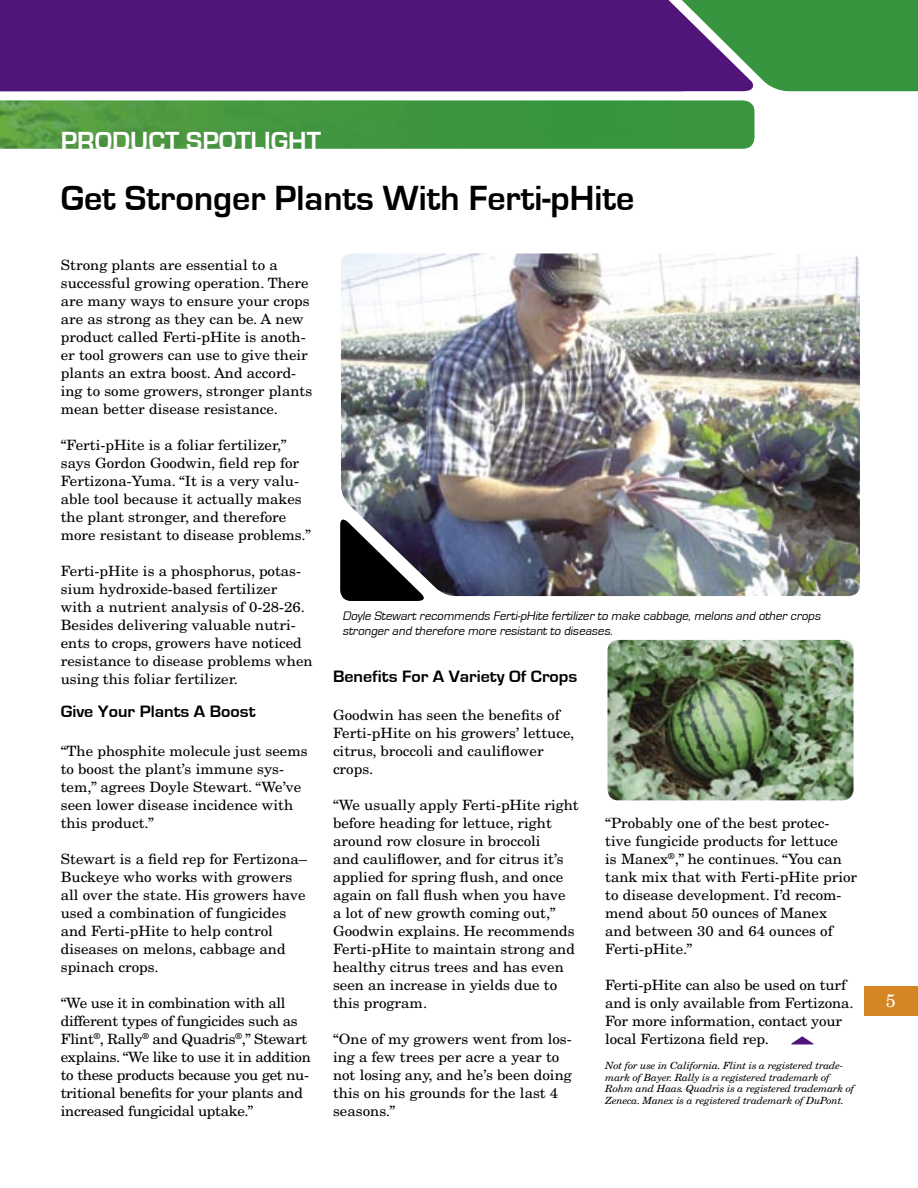
<style>
.page{position:relative;width:918px;height:1188px;background:#fff}
.page>*{position:absolute;margin:0;border:0;box-sizing:border-box;transform-origin:0 0}
.Body_Copy{font:700 36px "Eurostile";color:#000}
.t1{font:700 27px "Eurostile";color:#fff}
.Body_Copy-2{font:18px "New Century Schlbk";color:#fff}
.SubSubHead{font:700 16.95px "Eurostile";color:#000;scale:1.06 1}
.Body_Copy-3{font:14.1px/18px "New Century Schlbk";color:#000;scale:1.06 1}
.Body_Copy-4{font:14.1px/18px "New Century Schlbk";letter-spacing:-.02em;color:#000;scale:1.06 1}
.Tip_Paragraph{font:italic 12.75px/15px "Eurostile";color:#000}
.Disclaimer{font:italic 9.9px/11.9px "New Century Schlbk";letter-spacing:-.02em;color:#000;scale:1.06 1}
</style>
<div class="page">
<div style="left:637px;top:0;width:281px;height:92px;background:#38953f"></div>
<div style="left:0;top:0;width:758px;height:91px;background:#511478"></div>
<img style="left:0;top:101px;width:754px;height:47px">
<img style="left:341px;top:254px;width:519px;height:342px">
<svg style="left:340px;top:515px;width:89px;height:86px"></svg>
<svg style="left:791px;top:1036px;width:23px;height:8px"></svg>
<img style="left:608px;top:640px;width:246px;height:160px">
<div style="left:864px;top:986px;width:54px;height:30px;background:#d48625"></div>
<p class="t1" style="left:61px;top:126px;width:262px">PRODUCT SPOTLIGHT</p>
<p class="Body_Copy" style="left:61px;top:178px;width:575px">Get Stronger Plants With Ferti-pHite</p>
<p class="Body_Copy-3" style="left:61px;top:256px;width:239px">Strong plants are essential to a successful growing operation. There are many ways to ensure your crops are as strong as they can be. A new product called Ferti-pHite is anoth&shy;er tool growers can use to give their plants an extra boost. And accord&shy;ing to some growers, stronger plants mean better disease resistance.</p>
<p class="Body_Copy-3" style="left:61px;top:436px;width:238px">“Ferti-pHite is a foliar fertilizer,” says Gordon Goodwin, field rep for Fertizona-Yuma. “It is a very valu&shy;able tool because it actually makes the plant stronger, and therefore more resistant to disease problems.”</p>
<p class="Body_Copy-3" style="left:61px;top:562px;width:239px">Ferti-pHite is a phosphorus, potas&shy;sium hydroxide-based fertilizer<br>with a nutrient analysis of 0-28-26.<br>Besides delivering valuable nutri&shy;ents to crops, growers have noticed resistance to disease problems when using this foliar fertilizer.</p>
<p class="SubSubHead" style="left:61px;top:702px;width:185px">Give Your Plants A Boost</p>
<p class="Body_Copy-3" style="left:61px;top:742px;width:234px">“The phosphite molecule just seems to boost the plant’s immune sys&shy;tem,” agrees Doyle Stewart. “We’ve seen lower disease incidence with this product.”</p>
<p class="Body_Copy-3" style="left:61px;top:850px;width:234px">Stewart is a field rep for Fertizona–<br>Buckeye who works with growers all over the state. His growers have used a combination of fungicides and Ferti-pHite to help control diseases on melons, cabbage and spinach crops.</p>
<p class="Body_Copy-4" style="left:61px;top:994px;width:237px">“We use it in combination with all different types of fungicides such as Flint<sup>®</sup>, Rally<sup>®</sup> and Quadris<sup>®</sup>,” Stewart explains. “We like to use it in addition to these products because you get nu&shy;tritional benefits for your plants and increased fungicidal uptake.”</p>
<p class="Tip_Paragraph" style="left:342px;top:608px;width:482px">Doyle Stewartrecommends Ferti-pHite fertilizer to make cabbage,melons and other crops stronger and therefore more resistantto diseases.</p>
<p class="SubSubHead" style="left:333px;top:667px;width:232px">Benefits For A Variety Of Crops</p>
<p class="Body_Copy-3" style="left:333px;top:706px;width:229px">Goodwin has seen the benefits of<br>Ferti-pHite on his growers’ lettuce, citrus, broccoli and cauliflower crops.</p>
<p class="Body_Copy-3" style="left:333px;top:796px;width:233px">“We usually apply Ferti-pHite right before heading for lettuce, right around row closure in broccoli<br>and cauliflower, and for citrus it’s applied for spring flush, and once again on fall flush when you have<br>a lot of new growth coming out,”<br>Goodwin explains. He recommends<br>Ferti-pHite to maintain strong and healthy citrus trees and has even seen an increase in yields due to this program.</p>
<p class="Body_Copy-3" style="left:333px;top:1030px;width:227px">“One of my growers went from los&shy;ing a few trees per acre a year to not losing any, and he’s been doing this on his grounds for the last 4 seasons.”</p>
<p class="Body_Copy-3" style="left:605px;top:814px;width:239px">“Probably one of the best protec&shy;tive fungicide products for lettuce<br>is Manex<sup>®</sup>,” he continues. “You can tank mix that with Ferti-pHite prior to disease development. I’d recom&shy;mend about 50 ounces of Manex<br>and between 30 and 64 ounces of<br>Ferti-pHite.”</p>
<p class="Body_Copy-3" style="left:605px;top:976px;width:236px">Ferti-pHite can also be used on turf and is only available from Fertizona.<br>For more information, contact your local Fertizona field rep.</p>
<p class="Disclaimer" style="left:605px;top:1059px;width:236px">Not for use in California. Flint is a registered trade&shy;mark of Bayer. Rally is a registered trademark of Rohm and Haas. Quadris is a registered trademark of Zeneca. Manex is a registered trademark of DuPont.</p>
<p class="Body_Copy-2" style="left:886px;top:990px;width:12px">5</p>
</div>
